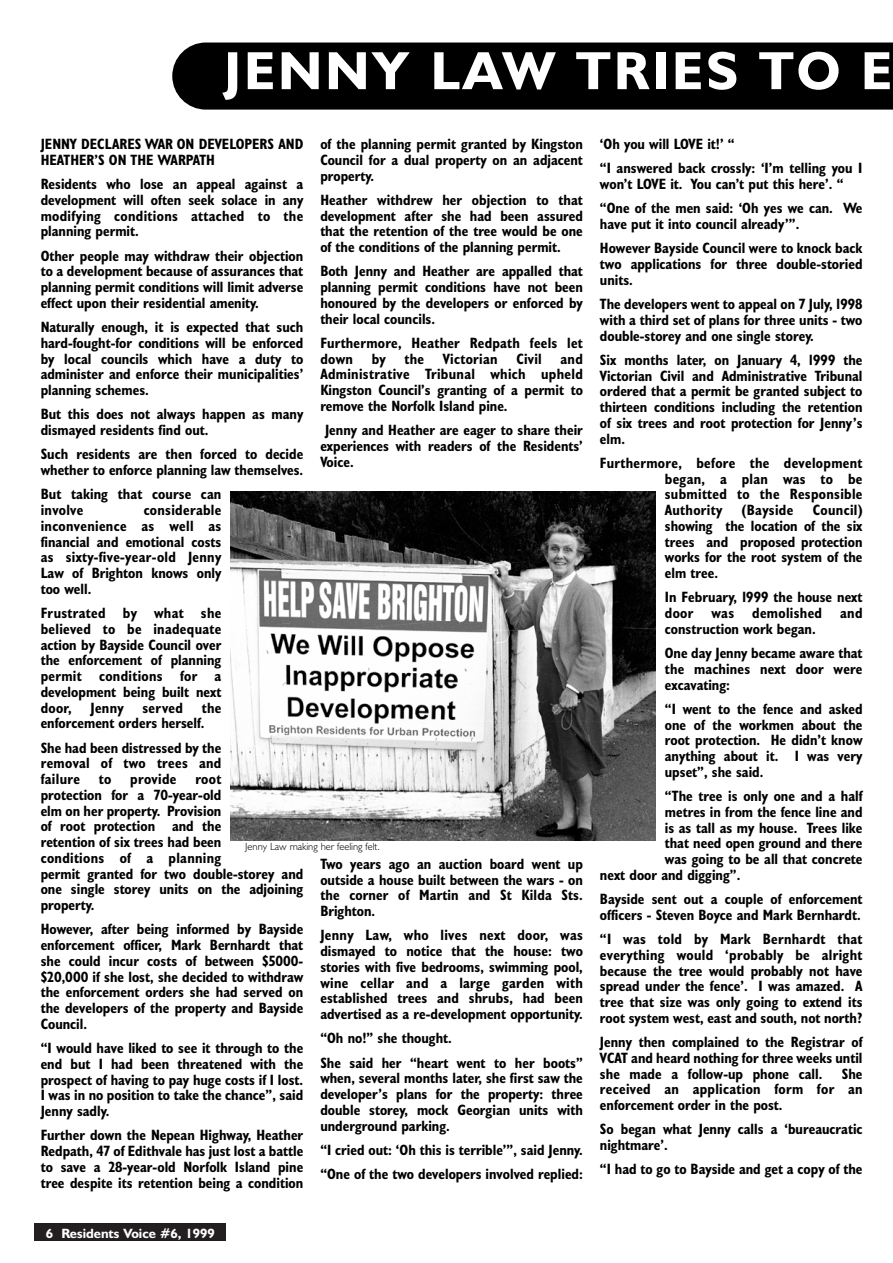
<style>
.page{position:relative;width:893px;height:1263px;background:#fff}
.page>*{position:absolute;margin:0;border:0;box-sizing:border-box;transform-origin:0 0}
.t1{font:700 54px "Humanist 521 BT";letter-spacing:.055em;color:#fff}
.t2{font:700 condensed 15px/15.8px "Humanist 521 BT";color:#000;text-align:justify}
.t3{font:700 condensed 15px "Humanist 521 BT";letter-spacing:.02em;color:#000}
.t4{font:700 13.5px "Humanist 521 BT";color:#fff}
.t5{font:300 10.5px "Humanist 521 BT";color:#000}
</style>
<div class="page">
<div style="left:35px;top:1224px;width:191px;height:17px;background:#231f20"></div>
<div style="left:172px;top:43px;width:720px;height:67px;background:#000"></div>
<img style="left:230px;top:492px;width:425px;height:348px">
<h1 class="t1" style="left:224px;top:51px;width:669px">JENNY LAW TRIES TO E</h1>
<p class="t2" style="left:41px;top:138px;width:264px">JENNY DECLARES WAR ON DEVELOPERS AND<br>HEATHER’S ON THE WARPATH</p>
<p class="t2" style="left:41px;top:178px;width:264px">Residents who lose an appeal against a development will often seek solace in any modifying conditions attached to the planning permit.</p>
<p class="t2" style="left:41px;top:249px;width:264px">Other people may withdraw their objection to a development because of assurances that planning permit conditions will limit adverse effect upon their residential amenity.</p>
<p class="t2" style="left:41px;top:321px;width:264px">Naturally enough, it is expected that such hard-fought-for conditions will be enforced by local councils which have a duty to administer and enforce their municipalities’ planning schemes.</p>
<p class="t2" style="left:41px;top:408px;width:264px">But this does not always happen as many dismayed residents find out.</p>
<p class="t2" style="left:41px;top:448px;width:264px">Such residents are then forced to decide whether to enforce planning law themselves.</p>
<p class="t2" style="left:41px;top:488px;width:182px">But taking that course can involve</p>
<p class="t2" style="left:320px;top:138px;width:264px">of the planning permit granted by Kingston Council for a dual property on an adjacent property.</p>
<p class="t2" style="left:320px;top:193px;width:264px">Heather withdrew her objection to that development after she had been assured that the retention of the tree would be one of the conditions of the planning permit.</p>
<p class="t2" style="left:320px;top:265px;width:264px">Both Jenny and Heather are appalled that planning permit conditions have not been honoured by the developers or enforced by their local councils.</p>
<p class="t2" style="left:320px;top:336px;width:264px">Furthermore, Heather Redpath feels let down by the Victorian Civil and Administrative Tribunal which upheld Kingston Council’s granting of a permit to remove the Norfolk Island pine.</p>
<p class="t2" style="left:320px;top:424px;width:264px;text-indent:5px">Jenny and Heather are eager to share their experiences with readers of the Residents’ Voice.</p>
<p class="t2" style="left:41px;top:504px;width:182px;text-indent:103px">considerable inconvenience as well as financial and emotional costs as sixty-five-year-old Jenny Law of Brighton knows only too well.</p>
<p class="t2" style="left:41px;top:607px;width:182px">Frustrated by what she believed to be inadequate action by Bayside Council over the enforcement of planning permit conditions for a development being built next door, Jenny served the enforcement orders herself.</p>
<p class="t2" style="left:41px;top:741px;width:182px">She had been distressed by the removal of two trees and failure</p>
<p class="t2" style="left:99px;top:773px;width:14px">to</p>
<p class="t3" style="left:130px;top:774px;width:48px">provide</p>
<p class="t2" style="left:41px;top:773px;width:264px;text-align:left;text-indent:155px">root<br>protection for a 70-year-old<br>elm on her property. Provision<br>of root protection and the<br>retention of six trees had been<br>conditions of a planning<br>permit granted for two double-storey and one single storey units on the adjoining property.</p>
<p class="t2" style="left:41px;top:923px;width:264px">However, after being informed by Bayside enforcement officer, Mark Bernhardt that she could incur costs of between $5000- $20,000 if she lost, she decided to withdraw the enforcement orders she had served on the developers of the property and Bayside Council.</p>
<p class="t2" style="left:41px;top:1042px;width:264px">“I would have liked to see it through to the end but I had been threatened with the prospect of having to pay huge costs if I lost.<br>I was in no position to take the chance”, said Jenny sadly.</p>
<p class="t2" style="left:41px;top:1129px;width:264px">Further down the Nepean Highway, Heather Redpath, 47 of Edithvale has just lost a battle to save a 28-year-old Norfolk Island pine tree despite its retention being a condition</p>
<p class="t5" style="left:245px;top:843px;width:136px">Jenny Law making her feeling felt.</p>
<p class="t2" style="left:320px;top:857px;width:264px">Two years ago an auction board went up outside a house built between the wars - on the corner of Martin and St Kilda Sts.<br>Brighton.</p>
<p class="t2" style="left:320px;top:929px;width:264px">Jenny Law, who lives next door, was dismayed to notice that the house: two stories with five bedrooms, swimming pool, wine cellar and a large garden with established trees and shrubs, had been advertised as a re-development opportunity.</p>
<p class="t2" style="left:320px;top:1028px;width:264px;line-height:24.3px">“Oh no!” she thought.<br>She said her “heart went to her boots”</p>
<p class="t2" style="left:320px;top:1072px;width:264px">when, several months later, she first saw the developer’s plans for the property: three double storey, mock Georgian units with underground parking.</p>
<p class="t2" style="left:320px;top:1139px;width:264px;line-height:24.3px">“I cried out: ‘Oh this is terrible’”, said Jenny. “One of the two developers involved replied:</p>
<p class="t4" style="left:46px;top:1228px;width:170px">6 Residents Voice #6, 1999</p>
<p class="t2" style="left:600px;top:133px;width:264px;line-height:24.3px">‘Oh you will LOVE it!’ “<br>“I answered back crossly: ‘I’m telling you I</p>
<p class="t2" style="left:600px;top:173px;width:264px;line-height:24.3px">won’t LOVE it. You can’t put this here’. “ “One of the men said: ‘Oh yes we can. We</p>
<p class="t2" style="left:600px;top:213px;width:264px;line-height:24.3px">have put it into council already’”.<br>However Bayside Council were to knock back</p>
<p class="t2" style="left:600px;top:258px;width:264px">two applications for three double-storied units.</p>
<p class="t2" style="left:600px;top:298px;width:264px">The developers went to appeal on 7 July, 1998 with a third set of plans for three units - two double-storey and one single storey.</p>
<p class="t2" style="left:600px;top:353px;width:264px">Six months later, on January 4, 1999 the Victorian Civil and Administrative Tribunal ordered that a permit be granted subject to thirteen conditions including the retention of six trees and root protection for Jenny’s elm.</p>
<p class="t2" style="left:664px;top:456px;width:199px;text-indent:-65px">Furthermore, before the development began, a plan was to be submitted to the Responsible Authority</p>
<p class="t2" style="left:664px;top:504px;width:199px;text-indent:148px">Council) showing the location of the six trees and proposed protection works for the root system of the elm tree.</p>
<p class="t2" style="left:664px;top:591px;width:199px">In February, 1999 the house next door was demolished and construction work began.</p>
<p class="t2" style="left:664px;top:647px;width:199px">One day Jenny became aware that the machines next door were excavating:</p>
<p class="t2" style="left:664px;top:702px;width:199px">“I went to the fence and asked one of the workmen about the root protection. He didn’t know anything about it. I was very upset”, she said.</p>
<p class="t2" style="left:664px;top:790px;width:199px">“The tree is only one and a half</p>
<p class="t2" style="left:664px;top:805px;width:199px">metres in from the fence line and</p>
<p class="t2" style="left:664px;top:821px;width:199px">is as tall as my house. Trees like</p>
<p class="t2" style="left:664px;top:837px;width:199px">that need open ground and there</p>
<p class="t2" style="left:664px;top:853px;width:199px">was going to be all that concrete</p>
<p class="t2" style="left:600px;top:868px;width:142px">next door and digging”.</p>
<p class="t2" style="left:600px;top:893px;width:264px">Bayside sent out a couple of enforcement officers - Steven Boyce and Mark Bernhardt.</p>
<p class="t2" style="left:600px;top:933px;width:264px">“I was told by Mark Bernhardt that everything would ‘probably be alright because the tree would probably not have spread under the fence’. I was amazed. A tree that size was only going to extend its root system west, east and south, not north?</p>
<p class="t2" style="left:600px;top:1036px;width:264px">Jenny then complained to the Registrar of VCAT and heard nothing for three weeks until she made a follow-up phone call.</p>
<p class="t3" style="left:742px;top:505px;width:53px">(Bayside</p>
<p class="t2" style="left:600px;top:1067px;width:264px;text-indent:242px">She received an application form for an enforcement order in the post.</p>
<p class="t2" style="left:600px;top:1123px;width:264px">So began what Jenny calls a ‘bureaucratic nightmare’.</p>
<p class="t2" style="left:600px;top:1163px;width:264px">“I had to go to Bayside and get a copy of the</p>
</div>
